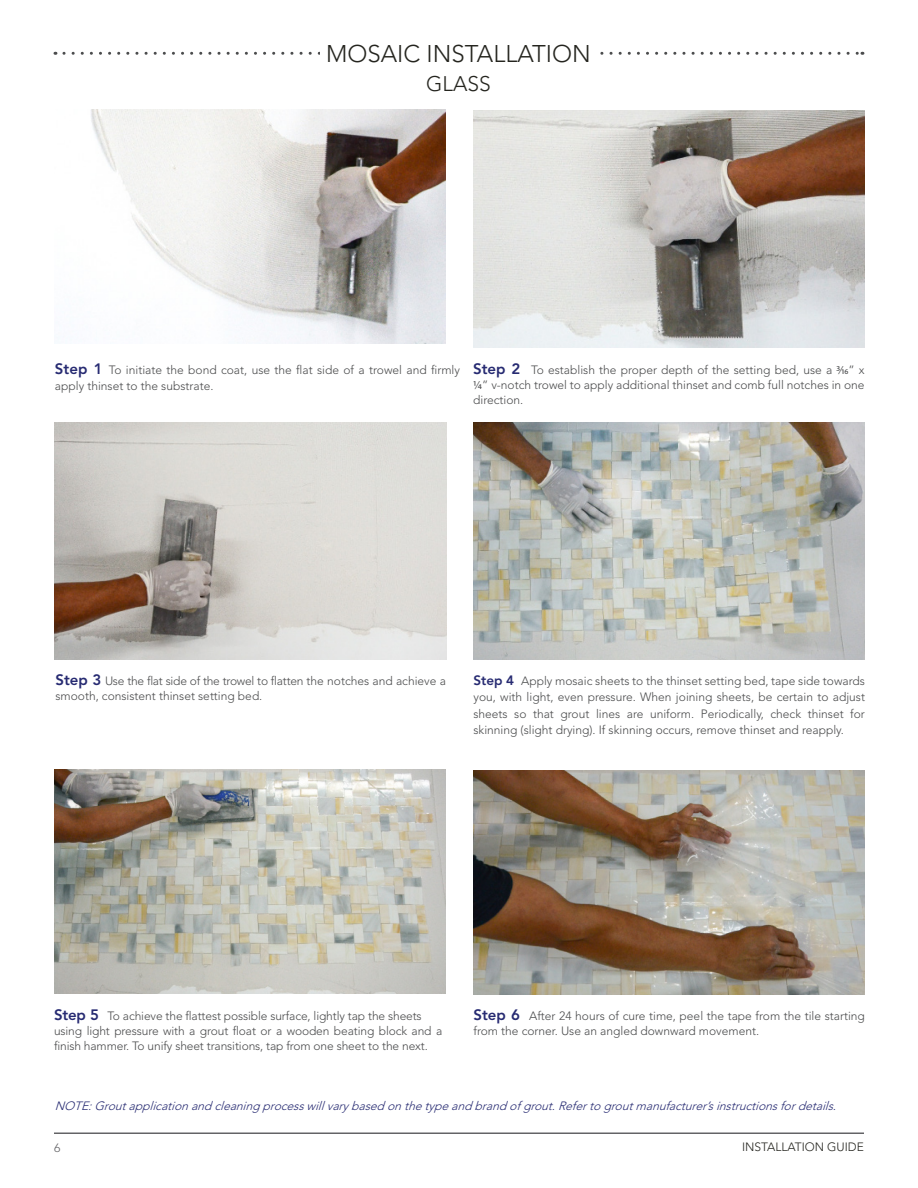
<style>
.page{position:relative;width:918px;height:1188px;background:#fff}
.page>*{position:absolute;margin:0;border:0;box-sizing:border-box;transform-origin:0 0}
.t1{font:300 24px "Avenir LT Std";color:#25251f}
.t2{font:300 21px "Avenir LT Std";color:#25251f}
.t3{font:300 12px/15px "Avenir LT Std";color:#4b4c4d}
.t4{font:italic 300 12px "Avenir LT Std";color:#272b72}
.t5{font:300 12px "Avenir LT Std";color:#25251f}
.t6{font:300 12px "Avenir LT Std";color:#636366}
.s1{font-weight:800;font-size:15px;color:#272b72}
.s2{font-family:"Myriad Pro";font-weight:400}
.s3{font-weight:800;font-size:13.5px;color:#272b72}
</style>
<div class="page">
<hr style="left:54px;top:1132px;width:810px;height:2px;background:#636366">
<img style="left:91px;top:109px;width:355px;height:235px">
<img style="left:473px;top:111px;width:392px;height:237px">
<img style="left:55px;top:423px;width:391px;height:237px">
<img style="left:473px;top:422px;width:392px;height:237px">
<img style="left:55px;top:769px;width:391px;height:224px">
<img style="left:473px;top:771px;width:392px;height:224px">
<svg style="left:64px;top:52px;width:799px;height:3px"></svg>
<div style="left:320px;top:43px;width:276px;height:24px;background:#fff"></div>
<p class="t1" style="left:326px;top:39px;width:266px">MOSAIC INSTALLATION</p>
<p class="t2" style="left:426px;top:71px;width:66px">GLASS</p>
<p class="t3" style="left:55px;top:361px;width:407px;line-height:16.5px"><span class="s1">Step 1</span> To initiate the bond coat, use the flat side of a trowel and firmly apply thinset to the substrate.</p>
<p class="t3" style="left:473px;top:362px;width:393px;text-align:justify"><span class="s1">Step 2</span> To establish the proper depth of the setting bed, use a <span class="s2">3/16</span>” x <span class="s2">1/4</span>” v-notch trowel to apply additional thinset and comb full notches in one direction.</p>
<p class="t3" style="left:55px;top:673px;width:392px"><span class="s1">Step 3</span> Use the flat side of the trowel to flatten the notches and achieve a smooth, consistent thinset setting bed.</p>
<p class="t3" style="left:473px;top:672px;width:393px;line-height:16.5px;text-align:justify"><span class="s3">Step 4</span> Apply mosaic sheets to the thinset setting bed, tape side towards you, with light, even pressure. When joining sheets, be certain to adjust sheets so that grout lines are uniform. Periodically, check thinset for skinning (slight drying). If skinning occurs, remove thinset and reapply.</p>
<p class="t3" style="left:54px;top:1008px;width:369px"><span class="s1">Step 5</span> To achieve the flattest possible surface, lightly tap the sheets</p>
<p class="t3" style="left:54px;top:1023px;width:390px">using light pressure with a grout float or a wooden beating block and a finish hammer. To unify sheet transitions, tap from one sheet to the next.</p>
<p class="t3" style="left:473px;top:1008px;width:393px"><span class="s1">Step 6</span> After 24 hours of cure time, peel the tape from the tile starting from the corner. Use an angled downward movement.</p>
<p class="t4" style="left:55px;top:1099px;width:787px">NOTE:Groutapplicationandcleaningprocesswillvarybasedonthetypeandbrandofgrout.Refertogroutmanufacturer’sinstructionsfordetails.</p>
<p class="t6" style="left:54px;top:1141px;width:8px">6</p>
<p class="t5" style="left:742px;top:1140px;width:123px">INSTALLATION GUIDE</p>
</div>
